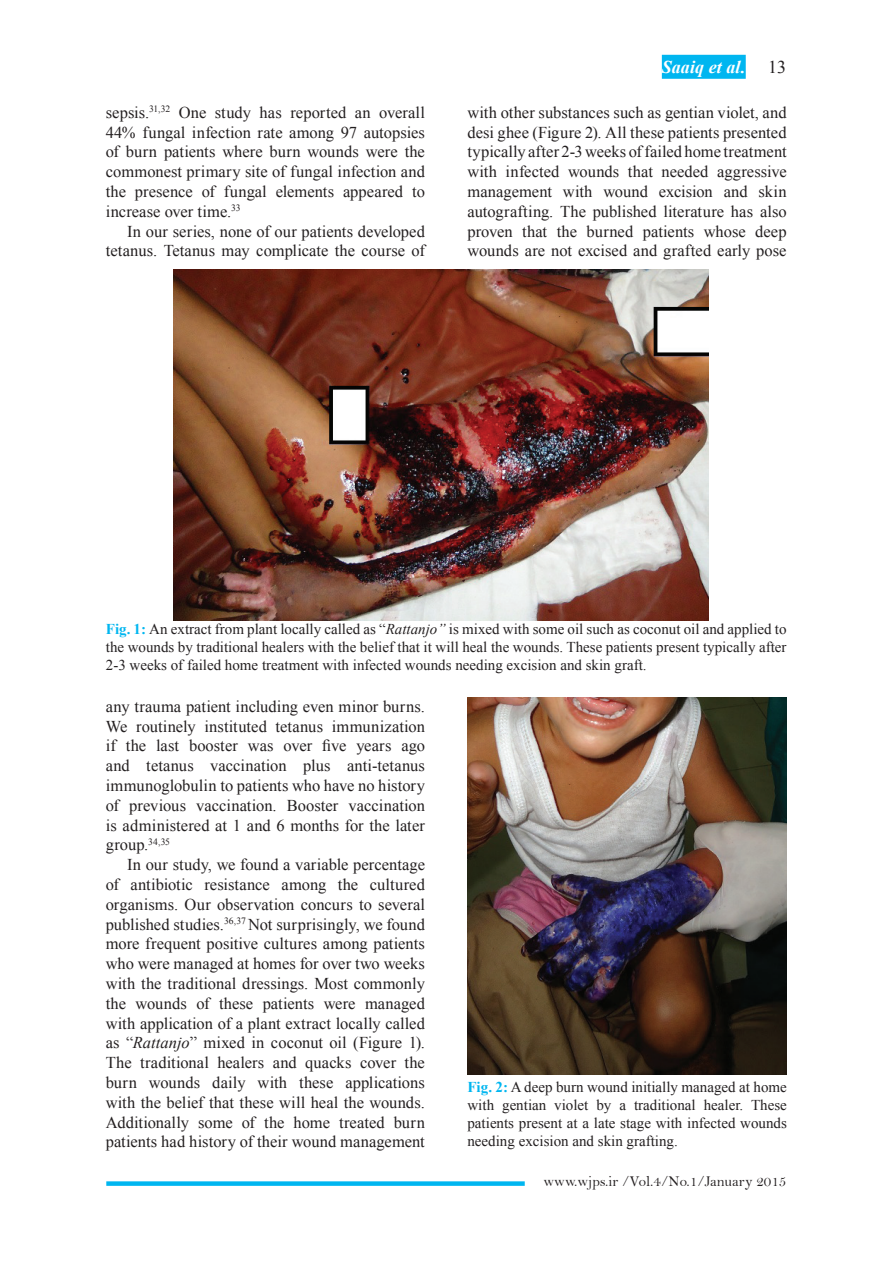
<style>
.page{position:relative;width:893px;height:1263px;background:#fff}
.page>*{position:absolute;margin:0;border:0;box-sizing:border-box;transform-origin:0 0}
.t1{font:italic 700 18px "Times New Roman";letter-spacing:.005em;color:#fff}
.t2{font:16.5px/19.8px "Times New Roman";color:#231f20;text-align:justify}
.t3{font:15px/18px "Times New Roman";color:#231f20;text-align:justify}
.t4{font:15px "Bell";color:#231f20}
.s1{font-weight:400;font-style:normal;color:#231f20}
.s2{font-weight:700;color:#00b6f0}
.s3{font-style:italic}
</style>
<div class="page">
<div style="left:662px;top:55px;width:84px;height:24px;background:#00b6f0"></div>
<div style="left:106px;top:1181px;width:419px;height:5px;background:#00b6f0"></div>
<img style="left:173px;top:269px;width:535px;height:351px">
<img style="left:467px;top:698px;width:319px;height:376px">
<p class="t2" style="left:106px;top:102px;width:321px">sepsis.<sup>31,32</sup> One study has reported an overall 44% fungal infection rate among 97 autopsies of burn patients where burn wounds were the commonest primary site of fungal infection and the presence of fungal elements appeared to increase over time.<sup>33</sup></p>
<p class="t2" style="left:106px;top:221px;width:321px;text-align:right">In our series, none of our patients developed tetanus. Tetanus may complicate the course of</p>
<p class="t1" style="left:662px;top:54px;width:126px">Saaiq et al. <span class="s1">13</span></p>
<p class="t2" style="left:467px;top:102px;width:321px">with other substances such as gentian violet, and desi ghee (Figure 2). All these patients presented typically after 2-3 weeks of failed home treatment with infected wounds that needed aggressive management with wound excision and skin autografting. The published literature has also proven that the burned patients whose deep wounds are not excised and grafted early pose</p>
<p class="t3" style="left:106px;top:620px;width:682px"><span class="s2">Fig. 1:</span> An extract from plant locally called as “<span class="s3">Rattanjo”</span> is mixed with some oil such as coconut oil and applied to the wounds by traditional healers with the belief that it will heal the wounds. These patients present typically after 2-3 weeks of failed home treatment with infected wounds needing excision and skin graft.</p>
<p class="t2" style="left:106px;top:696px;width:321px">any trauma patient including even minor burns.<br>We routinely instituted tetanus immunization if the last booster was over five years ago and tetanus vaccination plus anti-tetanus immunoglobulin to patients who have no history of previous vaccination. Booster vaccination is administered at 1 and 6 months for the later group.<sup>34,35</sup></p>
<p class="t2" style="left:106px;top:854px;width:321px;text-indent:21px">In our study, we found a variable percentage of antibiotic resistance among the cultured organisms. Our observation concurs to several published studies.<sup>36,37</sup> Not surprisingly, we found more frequent positive cultures among patients who were managed at homes for over two weeks with the traditional dressings. Most commonly the wounds of these patients were managed with application of a plant extract locally called as “<span class="s3">Rattanjo</span>” mixed in coconut oil (Figure 1).<br>The traditional healers and quacks cover the burn wounds daily with these applications with the belief that these will heal the wounds.<br>Additionally some of the home treated burn patients had history of their wound management</p>
<p class="t3" style="left:467px;top:1078px;width:321px"><span class="s2">Fig. 2:</span> A deep burn wound initially managed at home with gentian violet by a traditional healer. These patients present at a late stage with infected wounds needing excision and skin grafting.</p>
<p class="t4" style="left:543px;top:1172px;width:244px">www.wjps.ir /Vol.4/No.1/January 2015</p>
</div>
